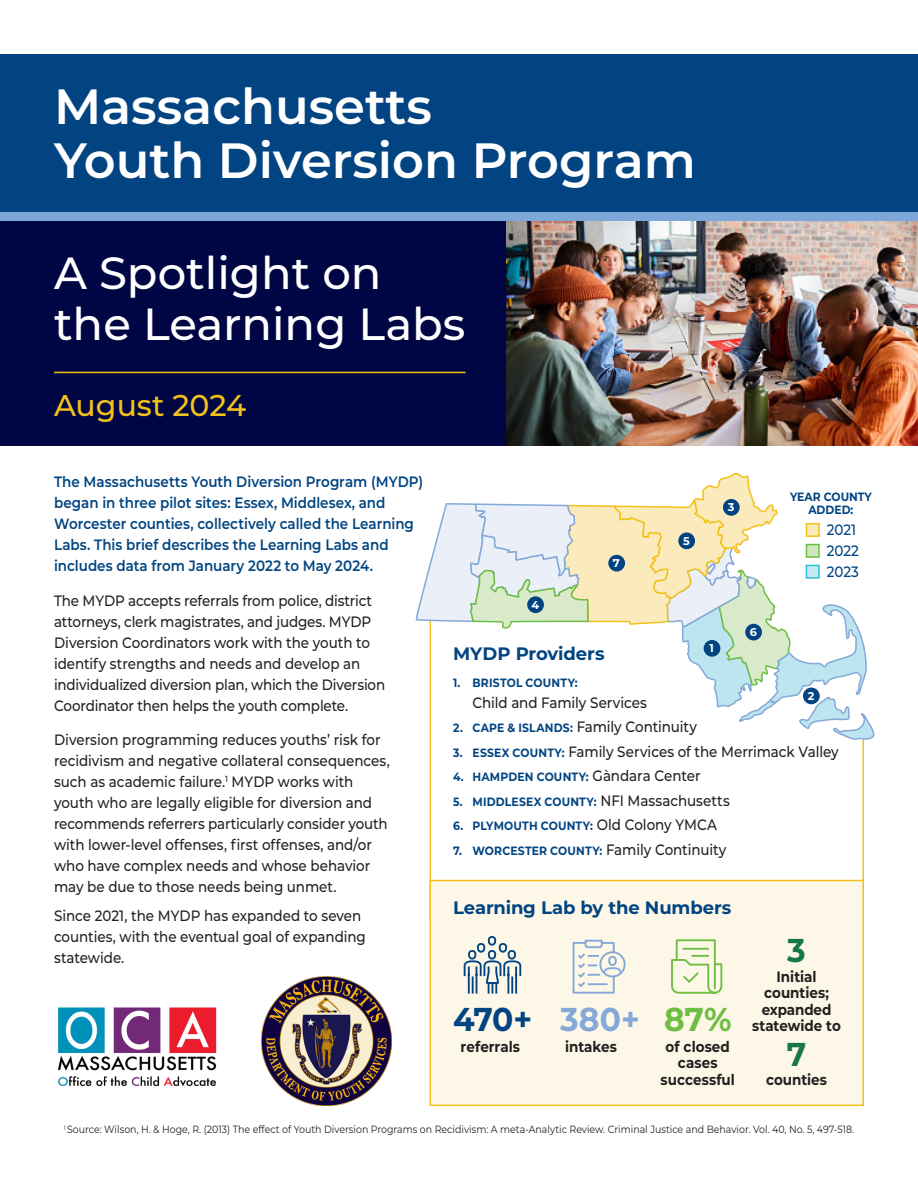
<style>
.page{position:relative;width:918px;height:1188px;background:#fff}
.page>*{position:absolute;margin:0;border:0;box-sizing:border-box;transform-origin:0 0}
.Program_Overview___Impact_Header{font:600 49.5px/54px "Montserrat";color:#fff}
.Program_Overview___Impact_Header-2{font:500 45px/51px "Montserrat";color:#fff}
.t1{font:700 33px "Montserrat";color:#014481;scale:.95 1}
.t2{font:700 33px "Montserrat";color:#84a9d8;scale:.95 1}
.t3{font:700 33px "Montserrat";color:#6ebe44;scale:.95 1}
.t4{font:700 33px "Montserrat";color:#167749;scale:.95 1}
.Date{font:500 30px "Montserrat";color:#f3c21a}
.t5{font:700 18px "Montserrat";letter-spacing:-.005em;color:#014481}
.Normal_-_front_cover{font:500 15px/21px "Montserrat";letter-spacing:-.005em;color:#242021;scale:.9 1}
.Normal_-_front_cover-2{font:600 15px/21px "Montserrat";color:#014581;scale:.9 1}
.t6{font:500 15px "Montserrat";letter-spacing:-.005em;color:#231f20;scale:.9 1}
.t7{font:700 15px/16.5px "Montserrat";color:#231f20;text-align:center;scale:.9 1}
.t8{font:500 15px "Montserrat";letter-spacing:-.005em;color:#014481;scale:.9 1}
.t9{font:700 12px/13.5px "Montserrat";letter-spacing:.015em;color:#014481;text-align:center;scale:.9 1}
.Stats_Blue{font:700 11.25px "Montserrat";color:#fff}
.P_-_Citiation{font:10.5px "Montserrat";color:#231f20;scale:.9 1}
.s1{font-weight:700;font-size:12px;color:#014481}
.s2{font-weight:500;font-size:15px;color:#231f20}
</style>
<div class="page">
<svg style="left:429px;top:741px;width:435px;height:139px"></svg>
<div style="left:429px;top:880px;width:435px;height:226px;background:#fdf7e7;border:2px solid #f3c21a"></div>
<img style="left:500px;top:220px;width:418px;height:226px">
<div style="left:0;top:54px;width:918px;height:160px;background:#014481"></div>
<img style="left:262px;top:976px;width:129px;height:130px">
<img style="left:58px;top:1007px;width:159px;height:79px">
<svg style="left:416px;top:473px;width:459px;height:268px"></svg>
<div style="left:723px;top:499px;width:17px;height:17px;background:#014481;border-radius:50%"></div>
<div style="left:527px;top:596px;width:17px;height:17px;background:#014481;border-radius:50%"></div>
<div style="left:745px;top:624px;width:17px;height:16px;background:#014481;border-radius:50%"></div>
<div style="left:608px;top:555px;width:17px;height:17px;background:#014481;border-radius:50%"></div>
<div style="left:678px;top:532px;width:17px;height:17px;background:#014481;border-radius:50%"></div>
<div style="left:803px;top:688px;width:17px;height:16px;background:#014481;border-radius:50%"></div>
<div style="left:704px;top:640px;width:16px;height:17px;background:#014481;border-radius:50%"></div>
<div style="left:0;top:212px;width:505px;height:233px;background:#000643"></div>
<div style="left:0;top:212px;width:918px;height:8px;background:#7ca7d8"></div>
<hr style="left:54px;top:372px;width:411px;height:1px;background:#f3c21a">
<svg style="left:463px;top:936px;width:59px;height:58px"></svg>
<svg style="left:572px;top:939px;width:54px;height:55px"></svg>
<hr style="left:588px;top:983px;width:20px;height:2px;background:#84a9d8">
<div style="left:806px;top:523px;width:14px;height:14px;background:#fbeabc;border:2px solid #f3c21a"></div>
<div style="left:806px;top:544px;width:14px;height:14px;background:#d1e7c0;border:2px solid #6ebe44"></div>
<div style="left:806px;top:565px;width:14px;height:14px;background:#c7e9f1;border:2px solid #2cc0d5"></div>
<svg style="left:671px;top:939px;width:52px;height:55px"></svg>
<p class="Program_Overview___Impact_Header" style="left:54px;top:78px;width:644px">Massachusetts<br>Youth Diversion Program</p>
<p class="Program_Overview___Impact_Header-2" style="left:54px;top:246px;width:413px">A Spotlight on the Learning Labs</p>
<p class="Date" style="left:54px;top:384px;width:194px">August 2024</p>
<p class="Normal_-_front_cover-2" style="left:54px;top:471px;width:412px">The Massachusetts Youth Diversion Program (MYDP) began in three pilot sites: Essex, Middlesex, and Worcester counties, collectively called the Learning Labs. This brief describes the Learning Labs and includes data from January 2022 to May 2024.</p>
<p class="Normal_-_front_cover" style="left:54px;top:589px;width:370px">The MYDP accepts referrals from police, district attorneys, clerk magistrates, and judges. MYDP Diversion Coordinators work with the youth to identify strengths and needs and develop an individualized diversion plan, which the Diversion Coordinator then helps the youth complete.</p>
<p class="Normal_-_front_cover" style="left:54px;top:729px;width:375px">Diversion programming reduces youths’ risk for recidivism and negative collateral consequences, such as academic failure.<sup>1</sup> MYDP works with youth who are legally eligible for diversion and recommends referrers particularly consider youth with lower-level offenses, first offenses, and/or who have complex needs and whose behavior may be due to those needs being unmet.</p>
<p class="Normal_-_front_cover" style="left:54px;top:905px;width:348px">Since 2021, the MYDP has expanded to seven counties, with the eventual goal of expanding statewide.</p>
<p class="Stats_Blue" style="left:531px;top:597px;width:9px">4</p>
<p class="Stats_Blue" style="left:613px;top:555px;width:8px">7</p>
<p class="Stats_Blue" style="left:683px;top:533px;width:8px">5</p>
<h3 class="t5" style="left:453px;top:640px;width:153px">MYDP Providers</h3>
<p class="Stats_Blue" style="left:710px;top:640px;width:6px">1</p>
<p class="Stats_Blue" style="left:728px;top:499px;width:8px">3</p>
<p class="Stats_Blue" style="left:750px;top:624px;width:9px">6</p>
<h2 class="t9" style="left:790px;top:489px;width:92px">YEAR COUNTY<br>ADDED:</h2>
<h2 class="t8" style="left:827px;top:519px;width:34px">2021</h2>
<h2 class="t8" style="left:827px;top:540px;width:37px">2022</h2>
<h2 class="t8" style="left:827px;top:561px;width:37px">2023</h2>
<p class="t9" style="left:453px;top:675px;width:140px">1. BRISTOL COUNTY:</p>
<p class="t6" style="left:472px;top:692px;width:195px">Child and Family Services</p>
<p class="t6" style="left:453px;top:717px;width:273px"><span class="s1">2. CAPE &amp; ISLANDS:</span> Family Continuity</p>
<p class="t6" style="left:453px;top:741px;width:430px"><span class="s1">3. ESSEX COUNTY:</span> Family Services of the Merrimack Valley</p>
<p class="t9" style="left:453px;top:770px;width:277px">4. HAMPDEN COUNTY: <span class="s2">Gàndara Center</span></p>
<p class="t9" style="left:453px;top:794px;width:309px">5. MIDDLESEX COUNTY: <span class="s2">NFI Massachusetts</span></p>
<p class="t9" style="left:453px;top:819px;width:295px">6. PLYMOUTH COUNTY: <span class="s2">Old Colony YMCA</span></p>
<p class="t9" style="left:453px;top:843px;width:305px">7. WORCESTER COUNTY: <span class="s2">Family Continuity</span></p>
<p class="Stats_Blue" style="left:808px;top:688px;width:8px">2</p>
<h3 class="t5" style="left:453px;top:894px;width:280px">Learning Lab by the Numbers</h3>
<p class="t1" style="left:453px;top:996px;width:85px">470+</p>
<p class="t7" style="left:461px;top:1037px;width:68px">referrals</p>
<p class="t2" style="left:560px;top:996px;width:86px">380+</p>
<p class="t7" style="left:565px;top:1037px;width:59px">intakes</p>
<p class="t3" style="left:664px;top:996px;width:72px">87%</p>
<p class="t7" style="left:661px;top:1037px;width:84px">of closed cases successful</p>
<p class="t4" style="left:787px;top:926px;width:21px">3</p>
<p class="t7" style="left:752px;top:967px;width:100px">Initial counties; expanded statewide to</p>
<p class="t4" style="left:787px;top:1031px;width:22px">7</p>
<p class="t7" style="left:766px;top:1070px;width:69px">counties</p>
<p class="P_-_Citiation" style="left:64px;top:1122px;width:880px"><sup>1</sup> Source: Wilson, H. &amp; Hoge, R. (2013) The effect of Youth Diversion Programs on Recidivism: A meta‐Analytic Review. Criminal Justice and Behavior. Vol. 40, No. 5, 497‐518.</p>
</div>
